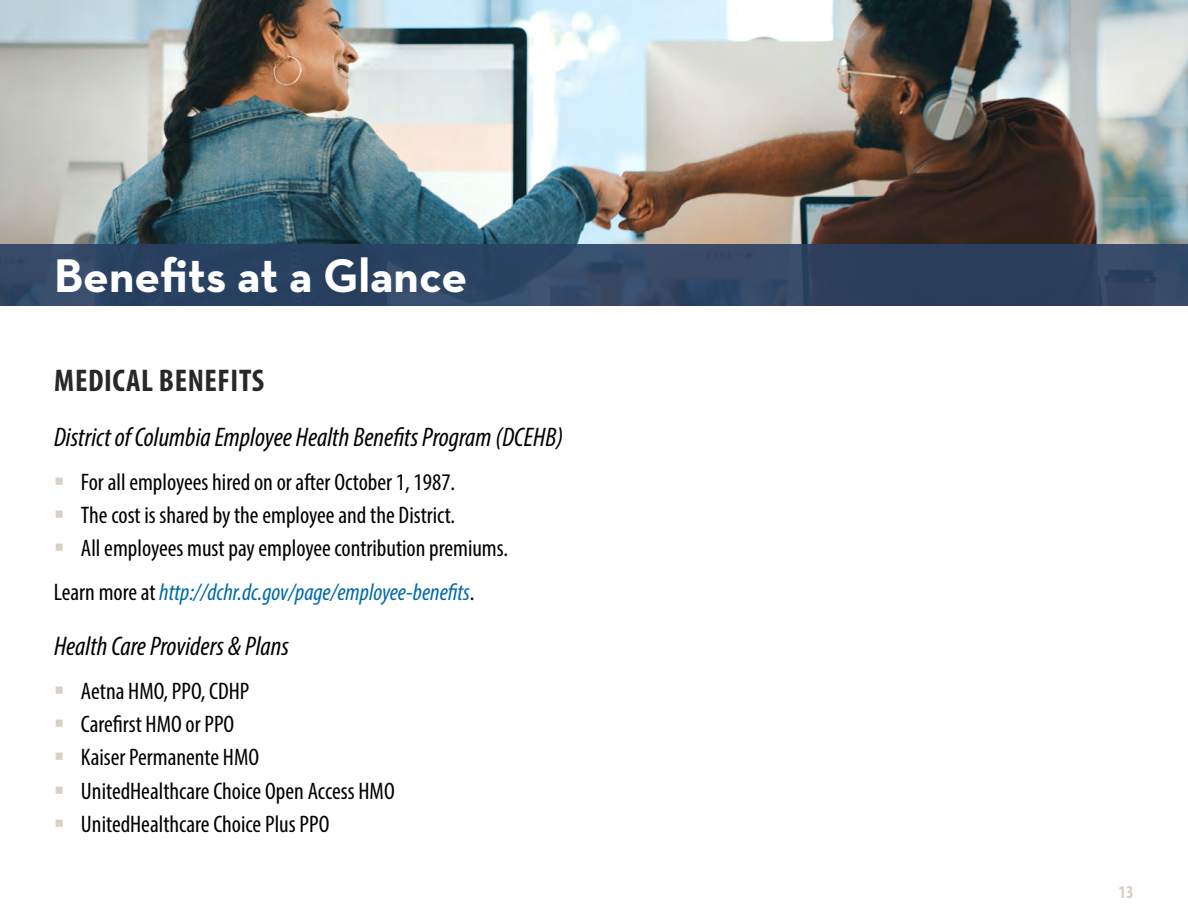
<style>
.page{position:relative;width:1188px;height:918px;background:#fff}
.page>*{position:absolute;margin:0;border:0;box-sizing:border-box;transform-origin:0 0}
.t1{font:700 48px "Neutra Text";color:#fff}
.t2{font:700 condensed 31.5px "Myriad Pro";letter-spacing:.02em;color:#292829}
.t3{font:italic condensed 27px "Myriad Pro";color:#000}
.t4{font:condensed 24px/33.3px "Myriad Pro";color:#000}
.t5{font:italic condensed 24px "Myriad Pro";color:#0069aa}
.t6{font:700 condensed 18px "Myriad Pro";color:#d8cfc6}
.s1{font-style:normal;color:#000}
</style>
<div class="page">
<img style="left:0;top:0;width:1188px;height:245px">
<svg style="left:0;top:245px;width:1188px;height:61px;background:#2e4462"></svg>
<h1 class="t1" style="left:54px;top:246px;width:415px">Benefits at a Glance</h1>
<h2 class="t2" style="left:54px;top:361px;width:212px">MEDICAL BENEFITS</h2>
<p class="t3" style="left:54px;top:421px;width:511px">District of Columbia Employee Health Benefits Program (DCEHB)</p>
<p class="t4" style="left:81px;top:465px;width:429px">For all employees hired on or after October 1, 1987.<br>The cost is shared by the employee and the District.<br>All employees must pay employee contribution premiums.</p>
<p class="t5" style="left:54px;top:578px;width:422px"><span class="s1">Learn more at</span> http://dchr.dc.gov/page/employee-benefits<span class="s1">.</span></p>
<p class="t3" style="left:54px;top:630px;width:237px">Health Care Providers &amp; Plans</p>
<p class="t4" style="left:81px;top:674px;width:315px">Aetna HMO, PPO, CDHP<br>Carefirst HMO or PPO<br>Kaiser Permanente HMO<br>UnitedHealthcare Choice Open Access HMO<br>UnitedHealthcare Choice Plus PPO</p>
<p class="t6" style="left:1119px;top:881px;width:17px">13</p>
</div>
